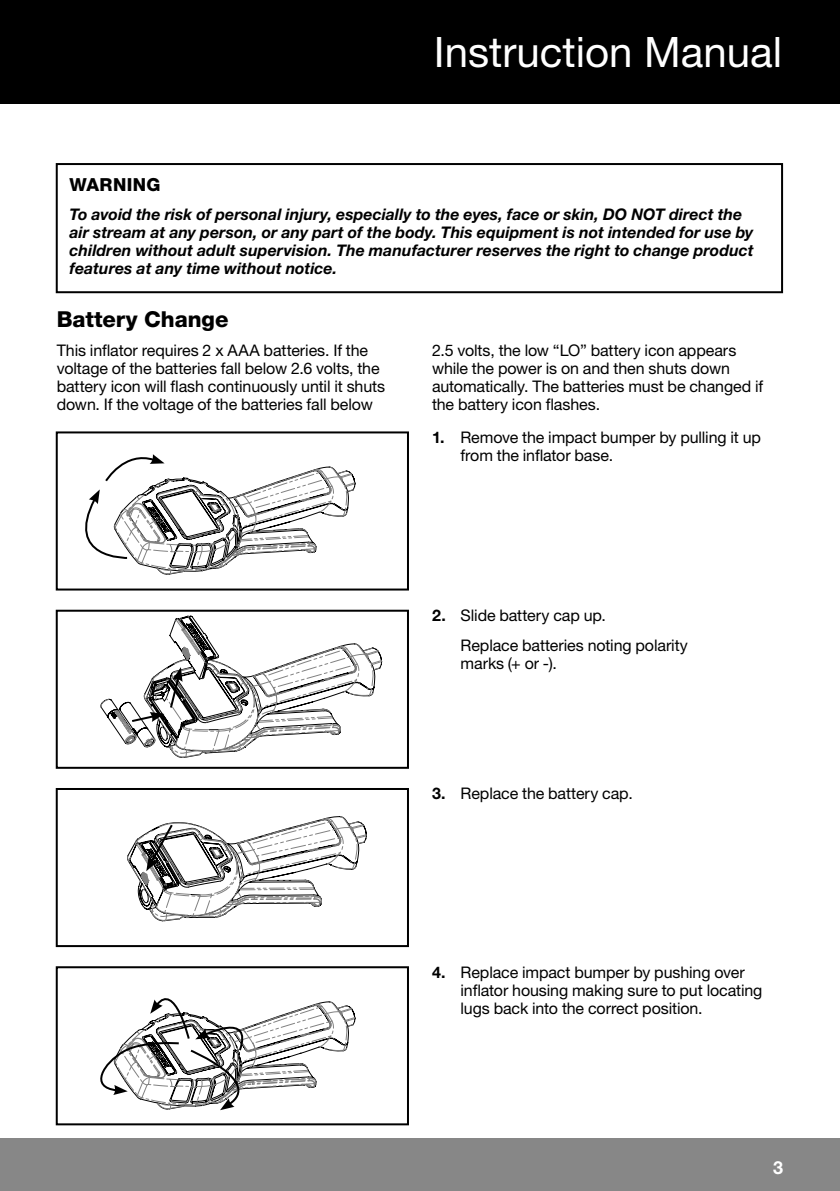
<style>
.page{position:relative;width:840px;height:1191px;background:#fff}
.page>*{position:absolute;margin:0;border:0;box-sizing:border-box;transform-origin:0 0}
.t1{font:42px "Helvetica Neue LT Std";color:#fff}
.t2{font:800 22px "Helvetica Neue LT Std";color:#000}
.t3{font:800 18px "Helvetica Neue LT Std";letter-spacing:.02em;color:#000}
.t4{font:700 18px "Helvetica Neue LT Std";color:#fff}
.t5{font:16px/18px "Helvetica Neue LT Std";letter-spacing:-.01em;color:#000}
.t6{font:italic 700 16px/18px "Helvetica Neue LT Std";letter-spacing:.005em;color:#000}
.s1{font-weight:700}
</style>
<div class="page">
<div style="left:0;top:1138px;width:839px;height:53px;background:#878787"></div>
<div style="left:0;top:0;width:839px;height:103px;background:#000"></div>
<div style="left:56px;top:163px;width:726px;height:130px;border:2px solid #000"></div>
<div style="left:56px;top:431px;width:353px;height:159px;border:2px solid #000"></div>
<div style="left:56px;top:966px;width:353px;height:159px;border:2px solid #000"></div>
<div style="left:56px;top:609px;width:353px;height:160px;border:2px solid #000"></div>
<div style="left:56px;top:788px;width:353px;height:159px;border:2px solid #000"></div>
<svg style="left:64px;top:450px;width:344px;height:139px"></svg>
<svg style="left:57px;top:610px;width:325px;height:148px"></svg>
<svg style="left:127px;top:816px;width:240px;height:105px"></svg>
<svg style="left:89px;top:981px;width:319px;height:143px"></svg>
<h1 class="t1" style="left:433px;top:27px;width:349px">Instruction Manual</h1>
<p class="t3" style="left:69px;top:174px;width:92px">WARNING</p>
<p class="t6" style="left:69px;top:205px;width:685px">To avoid the risk of personal injury, especially to the eyes, face or skin, DO NOT direct the air stream at any person, or any part of the body. This equipment is not intended for use by children without adult supervision. The manufacturer reserves the right to change product features at any time without notice.</p>
<h2 class="t2" style="left:57px;top:306px;width:173px">Battery Change</h2>
<p class="t5" style="left:57px;top:341px;width:330px">This inflator requires 2 x AAA batteries. If the voltage of the batteries fall below 2.6 volts, the battery icon will flash continuously until it shuts down. If the voltage of the batteries fall below</p>
<p class="t5" style="left:432px;top:341px;width:332px">2.5 volts, the low “LO” battery icon appears while the power is on and then shuts down automatically. The batteries must be changed if the battery icon flashes.</p>
<p class="t5" style="left:460px;top:428px;width:302px;text-indent:-28px"><span class="s1">1.</span> Remove the impact bumper by pulling it up from the inflator base.</p>
<p class="t5" style="left:460px;top:600px;width:229px;line-height:29.4px;text-indent:-28px"><span class="s1">2.</span> Slide battery cap up.<br>Replace batteries noting polarity</p>
<p class="t5" style="left:460px;top:653px;width:98px">marks (+ or -).</p>
<p class="t5" style="left:432px;top:784px;width:202px"><span class="s1">3.</span> Replace the battery cap.</p>
<p class="t5" style="left:460px;top:962px;width:303px;text-indent:-28px"><span class="s1">4.</span> Replace impact bumper by pushing over inflator housing making sure to put locating lugs back into the correct position.</p>
<p class="t4" style="left:772px;top:1156px;width:12px">3</p>
</div>
